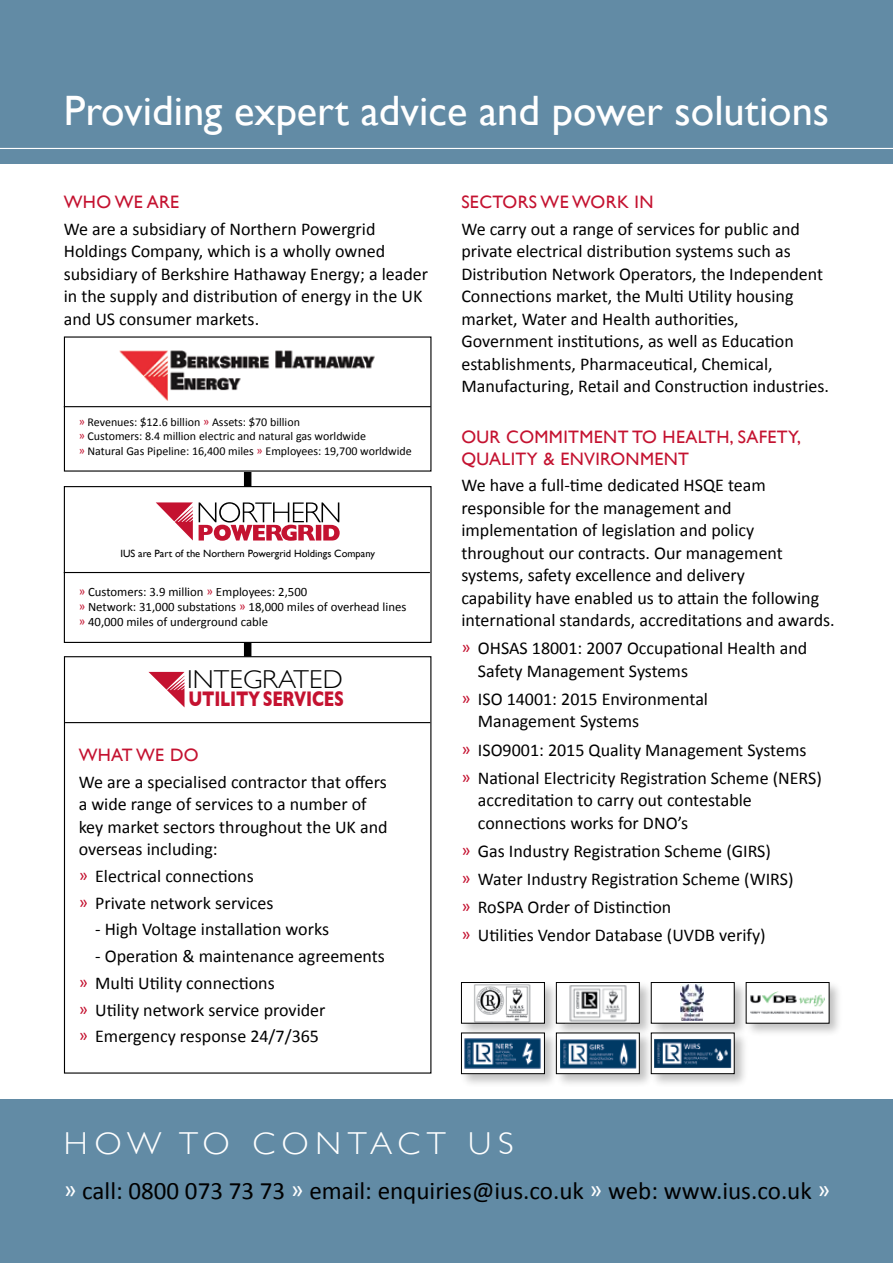
<style>
.page{position:relative;width:893px;height:1263px;background:#fff}
.page>*{position:absolute;margin:0;border:0;box-sizing:border-box;transform-origin:0 0}
.t1{font:42.45px "Gill Sans";color:#fff}
.t2{font:300 31.65px "Gill Sans";letter-spacing:.2em;color:#fff;scale:1.05 1}
.t3{font:300 25.8px "Gill Sans";letter-spacing:.005em;color:#000;scale:1.05 1}
.t4{font:25.05px "Calibri";color:#000}
.t5{font:700 21.6px "Gill Sans";letter-spacing:-.015em;color:#c41230;scale:.75 1}
.t6{font:18px/22.5px "Calibri";color:#000}
.t7{font:18px/21.6px "Gill Sans";letter-spacing:.02em;color:#c41230}
.t8{font:12.75px/15.3px "Calibri";color:#000}
.t9{font:12px/14.4px "Calibri";color:#000}
.t10{font:10.5px "Gill Sans";color:#000}
.s1{color:#c41230}
.s2{color:#fff}
</style>
<div class="page">
<div style="left:64px;top:656px;width:367px;height:417px;border:1px solid #000"></div>
<div style="left:0;top:0;width:893px;height:164px;background:#628ba5"></div>
<div style="left:0;top:1099px;width:893px;height:164px;background:#628ba5"></div>
<div style="left:244px;top:468px;width:7px;height:189px;background:#000"></div>
<div style="left:649px;top:1031px;width:99px;height:57px;background:#000;opacity:.25"></div>
<div style="left:651px;top:1033px;width:83px;height:41px;background:#fff"></div>
<img style="left:654px;top:1039px;width:77px;height:29px">
<div style="left:651px;top:1033px;width:83px;height:41px;border:1px solid #000"></div>
<div style="left:554px;top:980px;width:99px;height:57px;background:#000;opacity:.25"></div>
<div style="left:556px;top:982px;width:83px;height:41px;background:#fff"></div>
<img style="left:569px;top:985px;width:58px;height:36px">
<div style="left:556px;top:982px;width:83px;height:41px;border:1px solid #000"></div>
<div style="left:554px;top:1031px;width:99px;height:57px;background:#000;opacity:.25"></div>
<svg style="left:558px;top:1035px;width:79px;height:37px"></svg>
<img style="left:559px;top:1039px;width:77px;height:29px">
<div style="left:556px;top:1033px;width:83px;height:41px;border:1px solid #000"></div>
<div style="left:744px;top:980px;width:99px;height:57px;background:#000;opacity:.25"></div>
<div style="left:746px;top:982px;width:83px;height:41px;background:#fff"></div>
<img style="left:750px;top:991px;width:75px;height:23px">
<div style="left:746px;top:982px;width:83px;height:41px;border:1px solid #000"></div>
<div style="left:459px;top:980px;width:99px;height:57px;background:#000;opacity:.25"></div>
<div style="left:461px;top:982px;width:83px;height:41px;background:#fff"></div>
<img style="left:474px;top:984px;width:56px;height:37px">
<div style="left:461px;top:982px;width:83px;height:41px;border:1px solid #000"></div>
<div style="left:459px;top:1031px;width:99px;height:57px;background:#000;opacity:.25"></div>
<div style="left:461px;top:1033px;width:83px;height:41px;background:linear-gradient(to right,#fff,#fff)"></div>
<img style="left:465px;top:1039px;width:76px;height:29px">
<div style="left:461px;top:1033px;width:83px;height:41px;border:1px solid #000"></div>
<div style="left:649px;top:980px;width:99px;height:57px;background:#000;opacity:.25"></div>
<div style="left:651px;top:982px;width:83px;height:41px;background:#fff"></div>
<img style="left:681px;top:985px;width:23px;height:35px">
<div style="left:651px;top:982px;width:83px;height:41px;border:1px solid #000"></div>
<div style="left:64px;top:337px;width:367px;height:134px;background:#fff"></div>
<img style="left:119px;top:350px;width:256px;height:51px">
<div style="left:64px;top:487px;width:367px;height:155px;background:#fff"></div>
<div style="left:64px;top:486px;width:368px;height:157px;border:1px solid #000"></div>
<svg style="left:148px;top:672px;width:36px;height:35px"></svg>
<hr style="left:0;top:148px;width:893px;height:1px;background:#fff">
<hr style="left:64px;top:572px;width:366px;height:1px;background:#000">
<hr style="left:65px;top:722px;width:365px;height:1px;background:#000">
<hr style="left:64px;top:406px;width:367px;height:1px;background:#000">
<svg style="left:156px;top:502px;width:37px;height:38px"></svg>
<svg style="left:199px;top:502px;width:141px;height:39px"></svg>
<h1 class="t1" style="left:64px;top:86px;width:767px">Providing expert advice and power solutions</h1>
<p class="t7" style="left:64px;top:191px;width:117px">WHO WE ARE</p>
<p class="t6" style="left:64px;top:217px;width:366px">We are a subsidiary of Northern Powergrid Holdings Company, which is a wholly owned subsidiary of Berkshire Hathaway Energy; a leader in the supply and distribution of energy in the UK and US consumer markets.</p>
<p class="t9" style="left:79px;top:414px;width:335px"><span class="s1">»</span> Revenues: $12.6 billion <span class="s1">»</span> Assets: $70 billion<br><span class="s1">»</span> Customers: 8.4 million electric and natural gas worldwide<br><span class="s1">»</span> Natural Gas Pipeline: 16,400 miles <span class="s1">»</span> Employees: 19,700 worldwide</p>
<p class="t10" style="left:120px;top:547px;width:256px">IUS are Part of the Northern Powergrid Holdings Company</p>
<p class="t8" style="left:79px;top:584px;width:329px"><span class="s1">»</span> Customers: 3.9 million <span class="s1">»</span> Employees: 2,500<br><span class="s1">»</span> Network: 31,000 substations <span class="s1">»</span> 18,000 miles of overhead lines <span class="s1">»</span> 40,000 miles of underground cable</p>
<h3 class="t3" style="left:187px;top:659px;width:150px">INTEGRATED</h3>
<p class="t5" style="left:188px;top:682px;width:209px">UTILITY SERVICES</p>
<p class="t7" style="left:79px;top:744px;width:122px">WHAT WE DO</p>
<p class="t6" style="left:79px;top:770px;width:310px">We are a specialised contractor that offers a wide range of services to a number of key market sectors throughout the UK and overseas including:</p>
<p class="t6" style="left:79px;top:862px;width:196px;line-height:26.7px"><span class="s1">»</span> Electrical connections<br><span class="s1">»</span> Private network services</p>
<p class="t6" style="left:95px;top:918px;width:235px">- High Voltage installation works</p>
<p class="t6" style="left:79px;top:942px;width:308px;line-height:26.7px;text-indent:17px">- Operation &amp; maintenance agreements <span class="s1">»</span> Multi Utility connections<br><span class="s1">»</span> Utility network service provider<br><span class="s1">»</span> Emergency response 24/7/365</p>
<p class="t7" style="left:461px;top:191px;width:194px">SECTORS WE WORK IN</p>
<p class="t6" style="left:461px;top:217px;width:369px">We carry out a range of services for public and private electrical distribution systems such as Distribution Network Operators, the Independent Connections market, the Multi Utility housing market, Water and Health authorities, Government institutions, as well as Education establishments, Pharmaceutical, Chemical, Manufacturing, Retail and Construction industries.</p>
<p class="t7" style="left:461px;top:426px;width:341px">OUR COMMITMENT TO HEALTH, SAFETY,<br>QUALITY &amp; ENVIRONMENT</p>
<p class="t6" style="left:461px;top:474px;width:375px">We have a full-time dedicated HSQE team responsible for the management and implementation of legislation and policy throughout our contracts. Our management systems, safety excellence and delivery<br>capability have enabled us to attain the following international standards, accreditations and awards.</p>
<p class="t6" style="left:478px;top:637px;width:331px;text-indent:-17px"><span class="s1">»</span> OHSAS 18001: 2007 Occupational Health and<br>Safety Management Systems</p>
<p class="t6" style="left:478px;top:687px;width:232px;text-indent:-17px"><span class="s1">»</span> ISO 14001: 2015 Environmental<br>Management Systems</p>
<p class="t6" style="left:461px;top:735px;width:362px;line-height:28px"><span class="s1">»</span> ISO9001: 2015 Quality Management Systems<br><span class="s1">»</span> National Electricity Registration Scheme (NERS)</p>
<p class="t6" style="left:478px;top:788px;width:275px">accreditation to carry out contestable connections works for DNO’s</p>
<p class="t6" style="left:461px;top:836px;width:334px;line-height:28px"><span class="s1">»</span> Gas Industry Registration Scheme (GIRS)<br><span class="s1">»</span> Water Industry Registration Scheme (WIRS) <span class="s1">»</span> RoSPA Order of Distinction<br><span class="s1">»</span> Utilities Vendor Database (UVDB verify)</p>
<h2 class="t2" style="left:64px;top:1119px;width:430px">HOW TO CONTACT US</h2>
<h3 class="t4" style="left:64px;top:1173px;width:768px"><span class="s2">»</span> call: 0800 073 73 73 <span class="s2">»</span> email: enquiries@ius.co.uk <span class="s2">»</span> web: www.ius.co.uk <span class="s2">»</span></h3>
</div>
